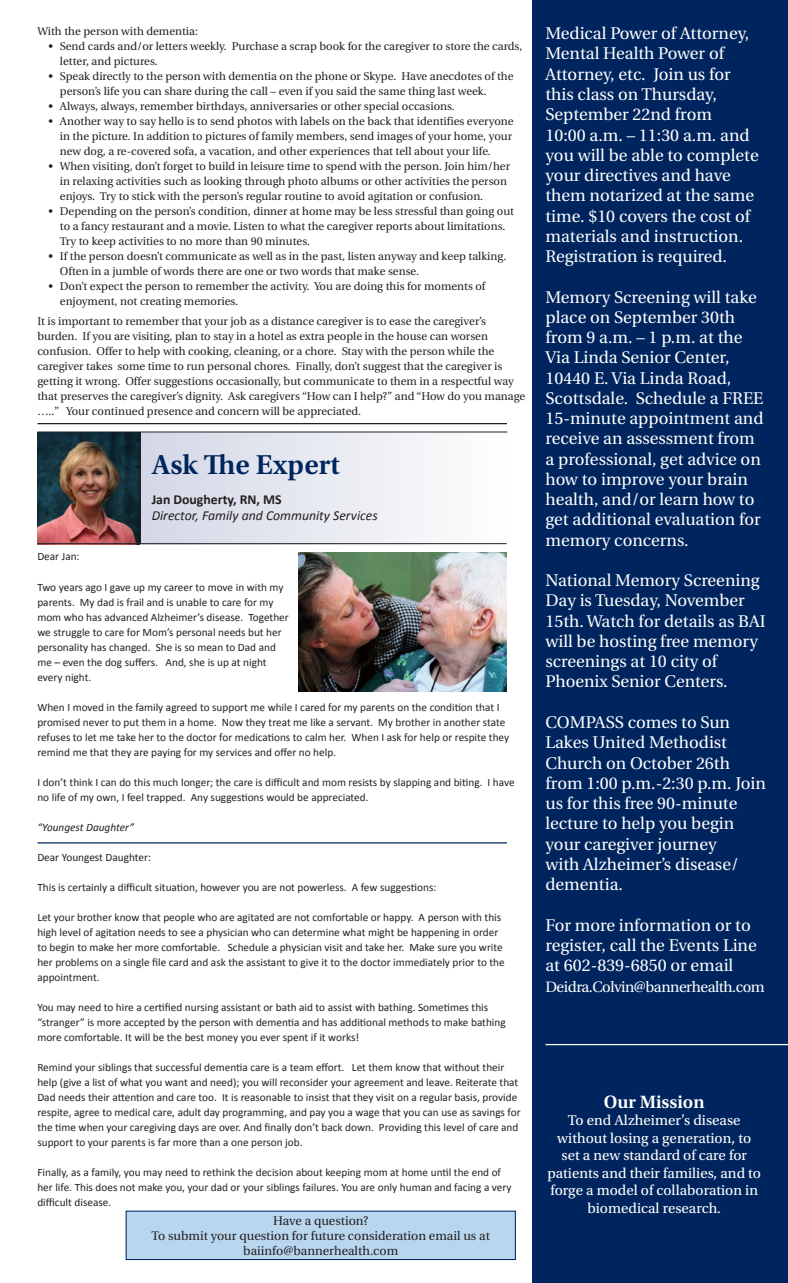
<style>
.page{position:relative;width:788px;height:1283px;background:#fff}
.page>*{position:absolute;margin:0;border:0;box-sizing:border-box;transform-origin:0 0}
.t1{font:600 28.75px "Utopia Std";color:#00255e}
.t2{font:600 18.75px "Utopia Std";color:#fff}
.t3{font:16.88px/20.2px "Utopia";color:#fff}
.t4{font:15px/17.5px "Utopia Std";color:#fff;text-align:center}
.t5{font:15px "Utopia";letter-spacing:-.03em;color:#fff}
.t6{font:italic 13.75px "Calibri";color:#231f20}
.t7{font:700 13.75px "Calibri";color:#231f20}
.t8{font:12.5px/15px "Utopia";color:#231f20;text-align:center}
.t9{font:11.25px/15px "Calibri";color:#231f20}
.t10{font:11.25px/15px "Utopia";color:#231f20}
.t11{font:italic 11.25px "Calibri";color:#231f20}
</style>
<div class="page">
<svg style="left:140px;top:432px;width:366px;height:111px"></svg>
<div style="left:532px;top:0;width:256px;height:1282px;background:#00255e"></div>
<img style="left:37px;top:432px;width:103px;height:111px">
<hr style="left:37px;top:431px;width:470px;height:1px;background:#231f20">
<hr style="left:37px;top:543px;width:469px;height:1px;background:#231f20">
<hr style="left:545px;top:1044px;width:243px;height:1px;background:#fff">
<hr style="left:38px;top:423px;width:469px;height:1px;background:#231f20">
<hr style="left:38px;top:842px;width:469px;height:1px;background:#00255e">
<div style="left:126px;top:1211px;width:389px;height:48px;background:#b9d6ef"></div>
<div style="left:126px;top:1210px;width:390px;height:50px;border:1px solid #00255e"></div>
<img style="left:298px;top:552px;width:208px;height:139px">
<p class="t10" style="left:37px;top:24px;width:162px">With the person with dementia:</p>
<p class="t10" style="left:60px;top:39px;width:464px;text-indent:-11px">• Send cards and/or letters weekly. Purchase a scrap book for the caregiver to store the cards, letter, and pictures.</p>
<p class="t10" style="left:60px;top:69px;width:455px;text-indent:-11px">• Speak directly to the person with dementia on the phone or Skype. Have anecdotes of the person’s life you can share during the call – even if you said the same thing last week.</p>
<p class="t10" style="left:49px;top:99px;width:407px">• Always, always, remember birthdays, anniversaries or other special occasions.</p>
<p class="t10" style="left:60px;top:114px;width:455px;text-indent:-11px">• Another way to say hello is to send photos with labels on the back that identifies everyone in the picture. In addition to pictures of family members, send images of your home, your new dog, a re-covered sofa, a vacation, and other experiences that tell about your life.</p>
<p class="t10" style="left:60px;top:159px;width:451px;text-indent:-11px">• When visiting, don’t forget to build in leisure time to spend with the person. Join him/her in relaxing activities such as looking through photo albums or other activities the person enjoys. Try to stick with the person’s regular routine to avoid agitation or confusion.</p>
<p class="t10" style="left:60px;top:204px;width:455px;text-indent:-11px">• Depending on the person’s condition, dinner at home may be less stressful than going out to a fancy restaurant and a movie. Listen to what the caregiver reports about limitations.<br>Try to keep activities to no more than 90 minutes.</p>
<p class="t10" style="left:60px;top:249px;width:448px;text-indent:-11px">• If the person doesn’t communicate as well as in the past, listen anyway and keep talking.<br>Often in a jumble of words there are one or two words that make sense.</p>
<p class="t10" style="left:60px;top:279px;width:427px;text-indent:-11px">• Don’t expect the person to remember the activity. You are doing this for moments of enjoyment, not creating memories.</p>
<p class="t10" style="left:37px;top:314px;width:489px">It is important to remember that your job as a distance caregiver is to ease the caregiver’s burden. If you are visiting, plan to stay in a hotel as extra people in the house can worsen confusion. Offer to help with cooking, cleaning, or a chore. Stay with the person while the caregiver takes some time to run personal chores. Finally, don’t suggest that the caregiver is getting it wrong. Offer suggestions occasionally, but communicate to them in a respectful way that preserves the caregiver’s dignity. Ask caregivers “How can I help?” and “How do you manage …..” Your continued presence and concern will be appreciated.</p>
<h1 class="t1" style="left:152px;top:448px;width:190px">Ask The Expert</h1>
<p class="t7" style="left:152px;top:491px;width:132px">Jan Dougherty, RN, MS</p>
<p class="t6" style="left:152px;top:507px;width:227px">Director, Family and Community Services</p>
<p class="t9" style="left:37px;top:549px;width:44px">Dear Jan:</p>
<p class="t9" style="left:37px;top:579px;width:253px">Two years ago I gave up my career to move in with my parents. My dad is frail and is unable to care for my mom who has advanced Alzheimer’s disease. Together we struggle to care for Mom’s personal needs but her personality has changed. She is so mean to Dad and me – even the dog suffers. And, she is up at night every night.</p>
<p class="t9" style="left:37px;top:699px;width:473px">When I moved in the family agreed to support me while I cared for my parents on the condition that I promised never to put them in a home. Now they treat me like a servant. My brother in another state refuses to let me take her to the doctor for medications to calm her. When I ask for help or respite they remind me that they are paying for my services and offer no help.</p>
<p class="t9" style="left:37px;top:773px;width:479px">I don’t think I can do this much longer; the care is difficult and mom resists by slapping and biting. I have no life of my own, I feel trapped. Any suggestions would be appreciated.</p>
<p class="t11" style="left:37px;top:820px;width:98px">“Youngest Daughter”</p>
<p class="t9" style="left:37px;top:848px;width:115px">Dear Youngest Daughter:</p>
<p class="t9" style="left:37px;top:879px;width:400px">This is certainly a difficult situation, however you are not powerless. A few suggestions:</p>
<p class="t9" style="left:37px;top:909px;width:469px">Let your brother know that people who are agitated are not comfortable or happy. A person with this high level of agitation needs to see a physician who can determine what might be happening in order to begin to make her more comfortable. Schedule a physician visit and take her. Make sure you write her problems on a single file card and ask the assistant to give it to the doctor immediately prior to the appointment.</p>
<p class="t9" style="left:37px;top:998px;width:470px">You may need to hire a certified nursing assistant or bath aid to assist with bathing. Sometimes this “stranger” is more accepted by the person with dementia and has additional methods to make bathing more comfortable. It will be the best money you ever spent if it works!</p>
<p class="t9" style="left:37px;top:1058px;width:484px">Remind your siblings that successful dementia care is a team effort. Let them know that without their help (give a list of what you want and need); you will reconsider your agreement and leave. Reiterate that Dad needs their attention and care too. It is reasonable to insist that they visit on a regular basis, provide respite, agree to medical care, adult day programming, and pay you a wage that you can use as savings for the time when your caregiving days are over. And finally don’t back down. Providing this level of care and support to your parents is far more than a one person job.</p>
<p class="t9" style="left:37px;top:1163px;width:475px">Finally, as a family, you may need to rethink the decision about keeping mom at home until the end of her life. This does not make you, your dad or your siblings failures. You are only human and facing a very difficult disease.</p>
<p class="t8" style="left:151px;top:1213px;width:340px">Have a question?<br>To submit your question for future consideration email us at baiinfo@bannerhealth.com</p>
<p class="t3" style="left:545px;top:24px;width:215px">Medical Power of Attorney,<br>Mental Health Power of<br>Attorney, etc. Join us for this class on Thursday,<br>September 22nd from<br>10:00 a.m. – 11:30 a.m. and you will be able to complete your directives and have them notarized at the same time. $10 covers the cost of materials and instruction.<br>Registration is required.</p>
<p class="t3" style="left:545px;top:287px;width:219px">Memory Screening will take place on September 30th from 9 a.m. – 1 p.m. at the<br>Via Linda Senior Center,<br>10440 E. Via Linda Road,<br>Scottsdale. Schedule a FREE<br>15-minute appointment and receive an assessment from a professional, get advice on how to improve your brain health, and/or learn how to get additional evaluation for memory concerns.</p>
<h3 class="t3" style="left:545px;top:570px;width:222px">National Memory Screening<br>Day is Tuesday, November<br>15th. Watch for details as BAI will be hosting free memory screenings at 10 city of<br>Phoenix Senior Centers.</h3>
<h3 class="t3" style="left:545px;top:712px;width:222px">COMPASS comes to Sun<br>Lakes United Methodist<br>Church on October 26th from 1:00 p.m.-2:30 p.m. Join us for this free 90-minute lecture to help you begin your caregiver journey<br>with Alzheimer’s disease/ dementia.</h3>
<h3 class="t3" style="left:545px;top:915px;width:213px">For more information or to register, call the Events Line at 602-839-6850 or email</h3>
<h3 class="t5" style="left:545px;top:978px;width:221px">Deidra.Colvin@bannerhealth.com</h3>
<h2 class="t2" style="left:604px;top:1090px;width:102px">Our Mission</h2>
<h3 class="t4" style="left:547px;top:1111px;width:215px">To end Alzheimer’s disease without losing a generation, to set a new standard of care for patients and their families, and to forge a model of collaboration in biomedical research.</h3>
</div>
